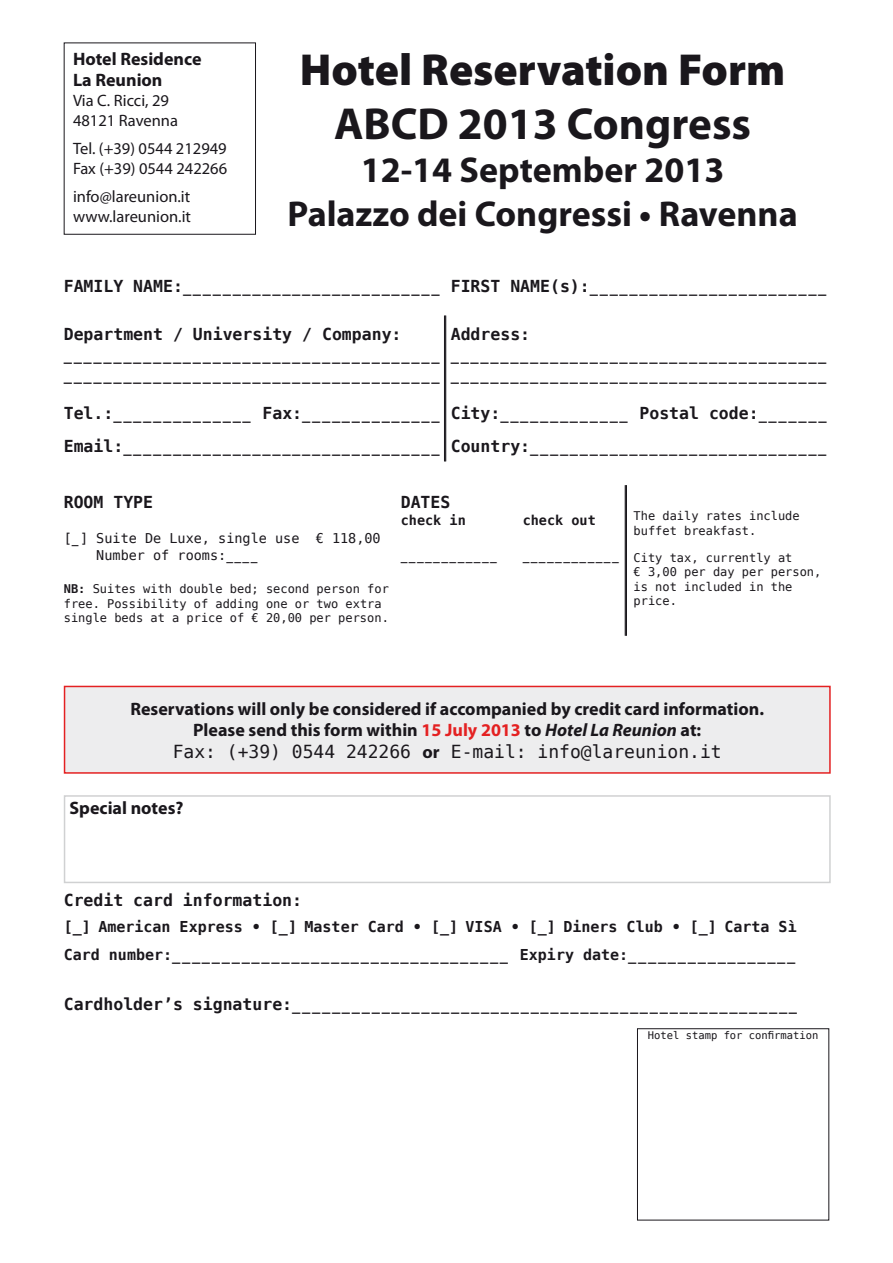
<style>
.page{position:relative;width:893px;height:1263px;background:#fff}
.page>*{position:absolute;margin:0;border:0;box-sizing:border-box;transform-origin:0 0}
.t1{font:900 45px "Myriad Pro";color:#1a171c}
.t2{font:700 45px "Myriad Pro";color:#1a171c}
.t3{font:700 36px/43.2px "Myriad Pro";color:#1a171c;text-align:center}
.t4{font:700 18px/21px "Myriad Pro";color:#1a171c}
.t5{font:18px "Bitstream Vera Sans Mono";color:#1a171c}
.t6{font:16.5px/19.8px "Bitstream Vera Sans Mono";color:#1a171c}
.t7{font:16.5px/19.8px "Myriad Pro";color:#1a171c}
.t8{font:700 16.5px "Bitstream Vera Sans Mono";color:#1a171c}
.t9{font:700 15px "Bitstream Vera Sans Mono";color:#1a171c}
.t10{font:13.5px/17.5px "Bitstream Vera Sans Mono";color:#1a171c}
.t11{font:700 13.5px "Bitstream Vera Sans Mono";color:#1a171c}
.t12{font:12px/14.4px "Bitstream Vera Sans Mono";color:#1a171c}
.t13{font:10.5px "Bitstream Vera Sans Mono";color:#1a171c}
.s1{font-weight:700}
.s2{color:#e42122}
.s3{font-style:italic}
.s4{font-family:"Myriad Pro";font-weight:700}
.s5{font-weight:700;font-size:15px}
</style>
<div class="page">
<div style="left:64px;top:43px;width:192px;height:192px;border:1px solid #1a171c"></div>
<div style="left:65px;top:686px;width:765px;height:87px;background:#ededee"></div>
<div style="left:64px;top:686px;width:767px;height:88px;border:2px solid #e42122"></div>
<div style="left:64px;top:795px;width:767px;height:88px;border:2px solid #d0d1d2"></div>
<div style="left:637px;top:1028px;width:192px;height:192px;border:1px solid #1a171c"></div>
<hr style="left:445px;top:316px;width:1px;height:145px;background:#1a171c">
<hr style="left:444px;top:316px;width:1px;height:145px;background:#1a171c">
<hr style="left:626px;top:485px;width:1px;height:151px;background:#1a171c">
<hr style="left:625px;top:485px;width:1px;height:151px;background:#1a171c">
<p class="t4" style="left:73px;top:48px;width:130px">Hotel Residence<br>La Reunion</p>
<p class="t7" style="left:73px;top:90px;width:107px">Via C. Ricci, 29<br>48121 Ravenna</p>
<p class="t7" style="left:73px;top:138px;width:156px">Tel. (+39) 0544 212949<br>Fax (+39) 0544 242266</p>
<p class="t7" style="left:73px;top:187px;width:120px">info@lareunion.it www.lareunion.it</p>
<h1 class="t1" style="left:300px;top:40px;width:487px">Hotel Reservation Form</h1>
<h1 class="t2" style="left:334px;top:95px;width:419px">ABCD 2013 Congress</h1>
<h2 class="t3" style="left:287px;top:147px;width:512px">12-14 September 2013<br>Palazzo dei Congressi • Ravenna</h2>
<p class="t6" style="left:64px;top:276px;width:379px"><span class="s1">Family name:</span>__________________________</p>
<p class="t8" style="left:64px;top:325px;width:339px">Department / University / Company:</p>
<p class="t6" style="left:64px;top:344px;width:379px">______________________________________ ______________________________________</p>
<p class="t6" style="left:64px;top:397px;width:379px;line-height:32.5px"><span class="s1">Tel.:</span>______________ <span class="s1">Fax:</span>______________<br><span class="s1">Email:</span>________________________________</p>
<p class="t6" style="left:451px;top:276px;width:379px"><span class="s1">First name(s):</span>________________________</p>
<p class="t8" style="left:451px;top:325px;width:81px">Address:</p>
<p class="t6" style="left:451px;top:344px;width:379px">______________________________________ ______________________________________</p>
<p class="t6" style="left:451px;top:397px;width:379px;line-height:32.5px"><span class="s1">City:</span>_____________ <span class="s1">Postal code:</span>_______<br><span class="s1">Country:</span>______________________________</p>
<p class="t8" style="left:64px;top:493px;width:88px">ROOM TYPE</p>
<p class="t10" style="left:96px;top:529px;width:286px;text-indent:-33px">[_] Suite De Luxe, single use € 118,00<br>Number of rooms:____</p>
<p class="t12" style="left:64px;top:581px;width:327px"><span class="s1">NB:</span> Suites with double bed; second person for free. Possibility of adding one or two extra single beds at a price of € 20,00 per person.</p>
<p class="t8" style="left:401px;top:493px;width:40px">DATES</p>
<p class="t11" style="left:401px;top:513px;width:67px">check in</p>
<p class="t11" style="left:523px;top:513px;width:75px">check out</p>
<p class="t10" style="left:401px;top:547px;width:99px">____________</p>
<p class="t10" style="left:523px;top:547px;width:99px">____________</p>
<p class="t12" style="left:634px;top:509px;width:168px">The daily rates include buffet breakfast.</p>
<p class="t12" style="left:634px;top:551px;width:189px">City tax, currently at<br>€ 3,00 per day per person, is not included in the price.</p>
<p class="t4" style="left:130px;top:697px;width:635px;line-height:21.6px;text-align:center">Reservations will only be considered if accompanied by credit card information.<br>Please send this form within <span class="s2">15 July 2013</span> to <span class="s3">Hotel La Reunion</span> at:</p>
<p class="t5" style="left:173px;top:741px;width:551px">Fax: (+39) 0544 242266 <span class="s4">or</span> E-mail: info@lareunion.it</p>
<p class="t4" style="left:70px;top:797px;width:115px">Special notes?</p>
<p class="t8" style="left:64px;top:890px;width:240px">Credit card information:</p>
<p class="t9" style="left:64px;top:918px;width:421px">[_] American Express • [_] Master Card • [_] VISA</p>
<p class="t9" style="left:511px;top:918px;width:287px">• [_] Diners Club • [_] Carta Sì</p>
<p class="t6" style="left:64px;top:945px;width:735px"><span class="s5">Card number:</span>__________________________________ <span class="s5">Expiry date:</span>_________________</p>
<p class="t6" style="left:64px;top:994px;width:737px"><span class="s1">Cardholder’s signature:</span>___________________________________________________</p>
<p class="t13" style="left:648px;top:1029px;width:172px">Hotel stamp for confirmation</p>
</div>
